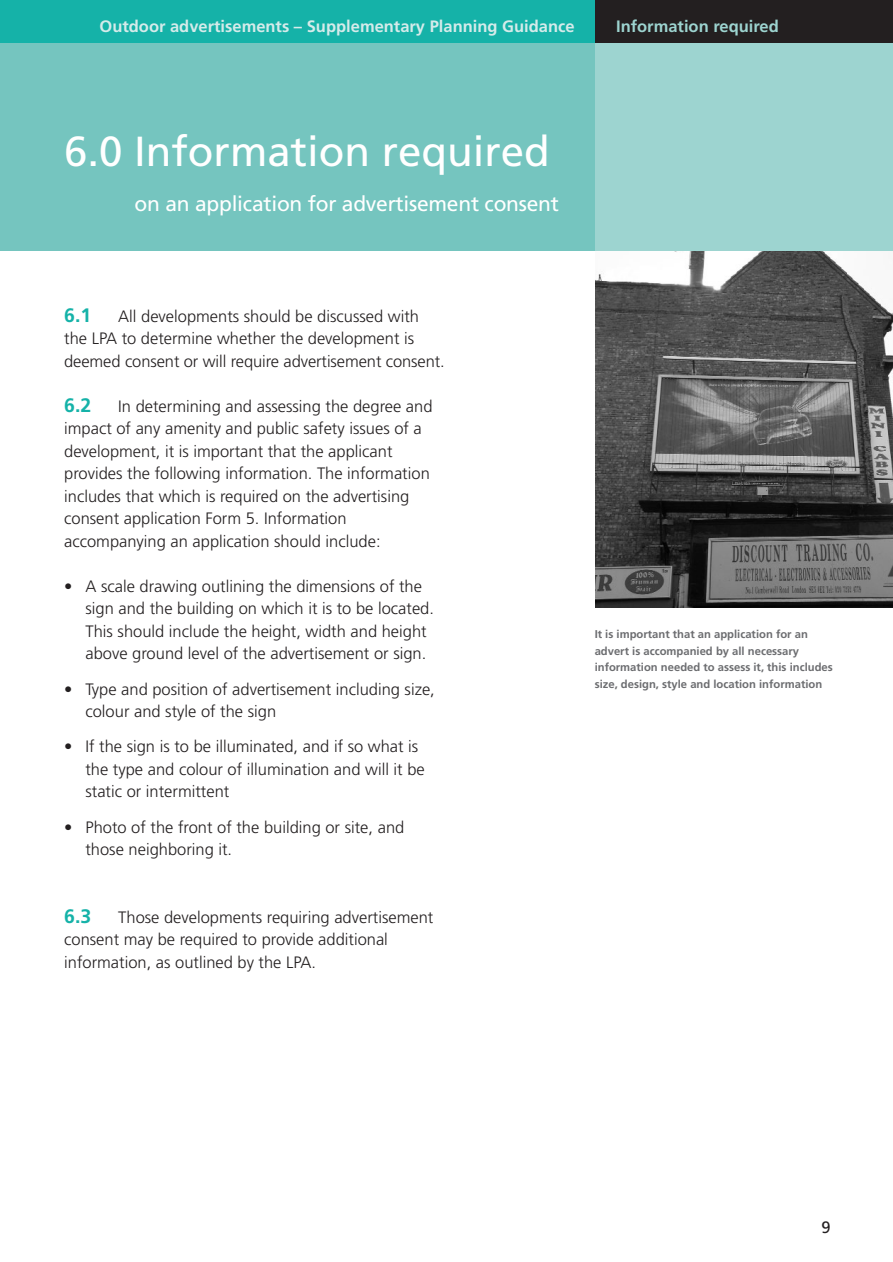
<style>
.page{position:relative;width:893px;height:1262px;background:#fff}
.page>*{position:absolute;margin:0;border:0;box-sizing:border-box;transform-origin:0 0}
.t1{font:42px "Frutiger";color:#fff}
.t2{font:21px "Frutiger";letter-spacing:-.01em;color:#fff}
.t3{font:700 19.5px "Frutiger";color:#15b2a8}
.t4{font:300 16.5px/22.5px "Frutiger";color:#231f20}
.t5{font:700 16.5px "Frutiger";color:#d5ebea}
.t6{font:700 16.5px "Frutiger";color:#9dd4d0}
.t7{font:16.5px "Frutiger";color:#231f20}
.t8{font:700 11.25px/16.5px "Frutiger";color:#6c6d70}
</style>
<div class="page">
<img style="left:596px;top:251px;width:296px;height:357px">
<div style="left:0;top:40px;width:892px;height:211px;background:#75c5bf"></div>
<div style="left:0;top:0;width:596px;height:43px;background:#15b2a8"></div>
<div style="left:595px;top:0;width:297px;height:251px;background:#9dd4d0"></div>
<div style="left:595px;top:0;width:297px;height:43px;background:#231f20"></div>
<p class="t5" style="left:99px;top:19px;width:476px">Outdoor advertisements – Supplementary Planning Guidance</p>
<p class="t6" style="left:616px;top:19px;width:164px">Information required</p>
<p class="t1" style="left:64px;top:134px;width:487px">6.0 Information required</p>
<p class="t2" style="left:135px;top:195px;width:426px">on an application for advertisement consent</p>
<p class="t3" style="left:64px;top:307px;width:29px">6.1</p>
<p class="t4" style="left:64px;top:306px;width:382px;text-indent:54px">All developments should be discussed with the LPA to determine whether the development is deemed consent or will require advertisement consent.</p>
<p class="t3" style="left:64px;top:397px;width:29px">6.2</p>
<p class="t4" style="left:64px;top:396px;width:370px;text-indent:54px">In determining and assessing the degree and impact of any amenity and public safety issues of a development, it is important that the applicant provides the following information. The information includes that which is required on the advertising consent application Form 5. Information accompanying an application should include:</p>
<p class="t4" style="left:85px;top:576px;width:350px;text-indent:-21px">• A scale drawing outlining the dimensions of the sign and the building on which it is to be located.<br>This should include the height, width and height above ground level of the advertisement or sign.</p>
<p class="t4" style="left:85px;top:679px;width:351px;text-indent:-21px">• Type and position of advertisement including size, colour and style of the sign</p>
<p class="t4" style="left:85px;top:736px;width:341px;text-indent:-21px">• If the sign is to be illuminated, and if so what is the type and colour of illumination and will it be static or intermittent</p>
<p class="t4" style="left:85px;top:817px;width:320px;text-indent:-21px">• Photo of the front of the building or site, and those neighboring it.</p>
<p class="t3" style="left:64px;top:908px;width:29px">6.3</p>
<p class="t4" style="left:64px;top:907px;width:371px;text-indent:54px">Those developments requiring advertisement consent may be required to provide additional information, as outlined by the LPA.</p>
<p class="t8" style="left:594px;top:627px;width:240px">It is important that an application for an advert is accompanied by all necessary information needed to assess it, this includes size, design, style and location information</p>
<p class="t7" style="left:821px;top:1220px;width:11px">9</p>
</div>
